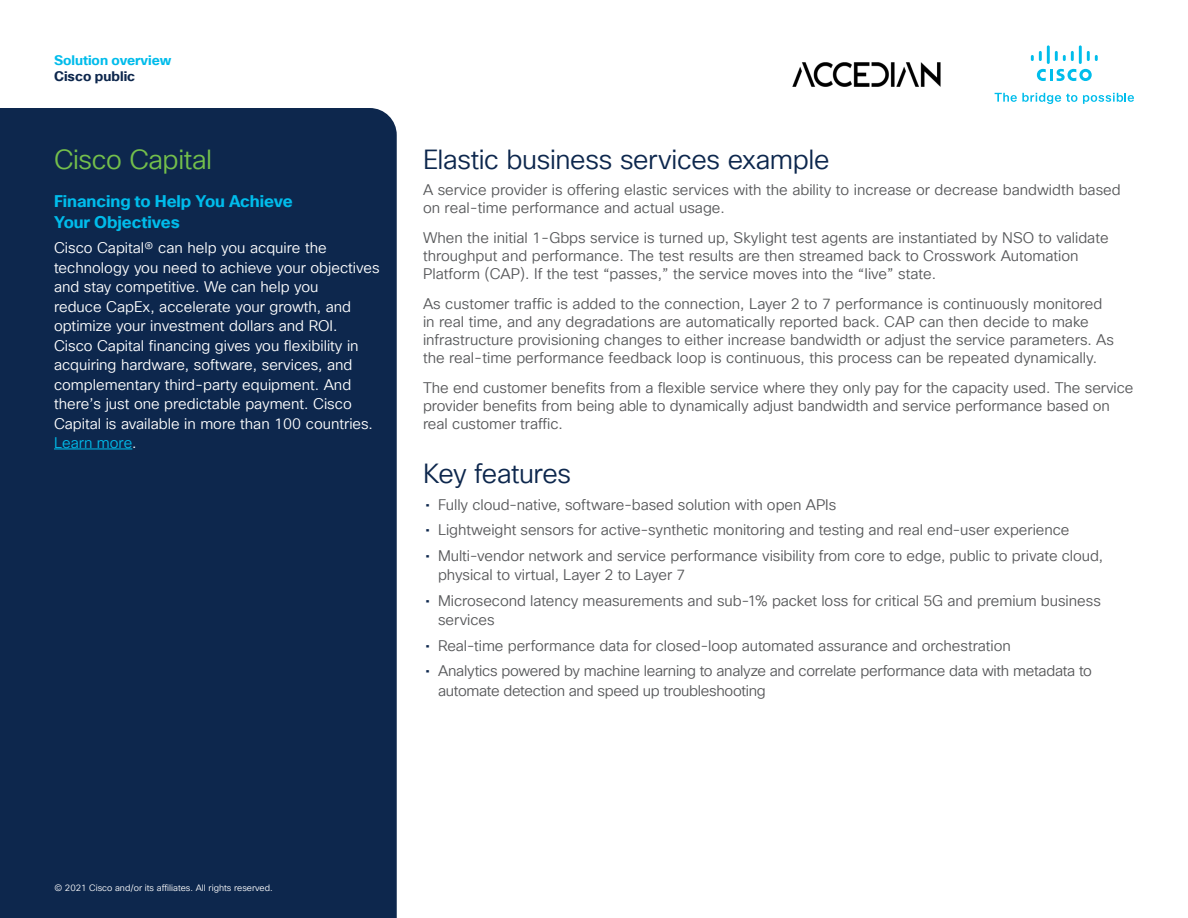
<style>
.page{position:relative;width:1188px;height:918px;background:#fff}
.page>*{position:absolute;margin:0;border:0;box-sizing:border-box;transform-origin:0 0}
.Subhead2_Indigo{font:27px "Cisco Sans TT Light";letter-spacing:-.015em;color:#0d274d}
.Subhead2_Green{font:27px "Cisco Sans TT Light";letter-spacing:-.015em;color:#74bf4b}
.Subhead2_midnight_bl{font:27px "Cisco Sans TT Light";letter-spacing:-.02em;color:#0d274d}
.Subhead3_Blue{font:700 16.5px/21px "Cisco Sans TT";letter-spacing:-.005em;color:#00bceb}
.Body{font:15px/18px "Cisco Sans TT Light";color:#57585a}
.Body_White{font:15px/19.5px "Cisco Sans TT Light";color:#fff}
.Body-2{font:15px/19.5px "Cisco Sans TT Light";letter-spacing:-.02em;color:#57585a}
.t1{font:700 13.5px "Cisco Sans TT";color:#00bceb}
.t2{font:700 13.5px "Cisco Sans TT";color:#0d274d}
.Footer_white{font:9px "Cisco Sans TT Light";color:#fff}
.s1{color:#00bceb}
.s2{font-family:"Cisco Sans TT";color:#0d274d}
</style>
<div class="page">
<svg style="left:995px;top:93px;width:82px;height:11px"></svg>
<svg style="left:1083px;top:93px;width:51px;height:11px"></svg>
<svg style="left:1037px;top:69px;width:55px;height:12px"></svg>
<svg style="left:1031px;top:51px;width:11px;height:10px"></svg>
<hr style="left:1047px;top:45px;width:3px;height:19px;background:#00bdeb">
<svg style="left:1055px;top:51px;width:19px;height:10px"></svg>
<hr style="left:1079px;top:45px;width:3px;height:19px;background:#00bdeb">
<svg style="left:1087px;top:51px;width:11px;height:10px"></svg>
<img style="left:792px;top:63px;width:148px;height:24px">
<div style="left:0;top:108px;width:397px;height:810px;background:#0d274d"></div>
<hr style="left:54px;top:449px;width:78px;height:1px;background:#00bceb">
<p class="t1" style="left:54px;top:51px;width:119px">Solution overview</p>
<p class="t2" style="left:54px;top:67px;width:83px">Cisco public</p>
<p class="Subhead2_Green" style="left:54px;top:142px;width:160px">Cisco Capital</p>
<p class="Subhead3_Blue" style="left:54px;top:191px;width:240px">Financing to Help You Achieve<br>Your Objectives</p>
<p class="Body_White" style="left:54px;top:239px;width:327px">Cisco Capital® can help you acquire the technology you need to achieve your objectives and stay competitive. We can help you<br>reduce CapEx, accelerate your growth, and optimize your investment dollars and ROI.<br>Cisco Capital financing gives you flexibility in acquiring hardware, software, services, and complementary third-party equipment. And there’s just one predictable payment. Cisco Capital is available in more than 100 countries.<br><span class="s1">Learn more</span>.</p>
<p class="Subhead2_Indigo" style="left:423px;top:142px;width:408px">Elastic business services example</p>
<p class="Body" style="left:423px;top:181px;width:699px">A service provider is offering elastic services with the ability to increase or decrease bandwidth based on real-time performance and actual usage.</p>
<p class="Body" style="left:423px;top:229px;width:687px">When the initial 1-Gbps service is turned up, Skylight test agents are instantiated by NSO to validate throughput and performance. The test results are then streamed back to Crosswork Automation<br>Platform (CAP). If the test “passes,” the service moves into the “Iive” state.</p>
<p class="Body" style="left:423px;top:295px;width:693px">As customer traffic is added to the connection, Layer 2 to 7 performance is continuously monitored in real time, and any degradations are automatically reported back. CAP can then decide to make infrastructure provisioning changes to either increase bandwidth or adjust the service parameters. As the real-time performance feedback loop is continuous, this process can be repeated dynamically.</p>
<p class="Body" style="left:423px;top:379px;width:712px">The end customer benefits from a flexible service where they only pay for the capacity used. The service provider benefits from being able to dynamically adjust bandwidth and service performance based on real customer traffic.</p>
<p class="Subhead2_midnight_bl" style="left:423px;top:456px;width:150px">Key features</p>
<p class="Body" style="left:425px;top:496px;width:413px"><span class="s2">•</span> Fully cloud-native, software-based solution with open APIs</p>
<p class="Body" style="left:425px;top:521px;width:646px"><span class="s2">•</span> Lightweight sensors for active-synthetic monitoring and testing and real end-user experience</p>
<p class="Body" style="left:438px;top:546px;width:667px;line-height:19.5px;text-indent:-13px"><span class="s2">•</span> Multi-vendor network and service performance visibility from core to edge, public to private cloud, physical to virtual, Layer 2 to Layer 7</p>
<p class="Body" style="left:438px;top:591px;width:664px;line-height:19.5px;text-indent:-13px"><span class="s2">•</span> Microsecond latency measurements and sub-1% packet loss for critical 5G and premium business services</p>
<p class="Body" style="left:425px;top:637px;width:587px"><span class="s2">•</span> Real-time performance data for closed-loop automated assurance and orchestration</p>
<p class="Body-2" style="left:438px;top:662px;width:656px;text-indent:-13px"><span class="s2">•</span> Analytics powered by machine learning to analyze and correlate performance data with metadata to automate detection and speed up troubleshooting</p>
<p class="Footer_white" style="left:54px;top:882px;width:220px">© 2021 Cisco and/or its affiliates. All rights reserved.</p>
</div>
